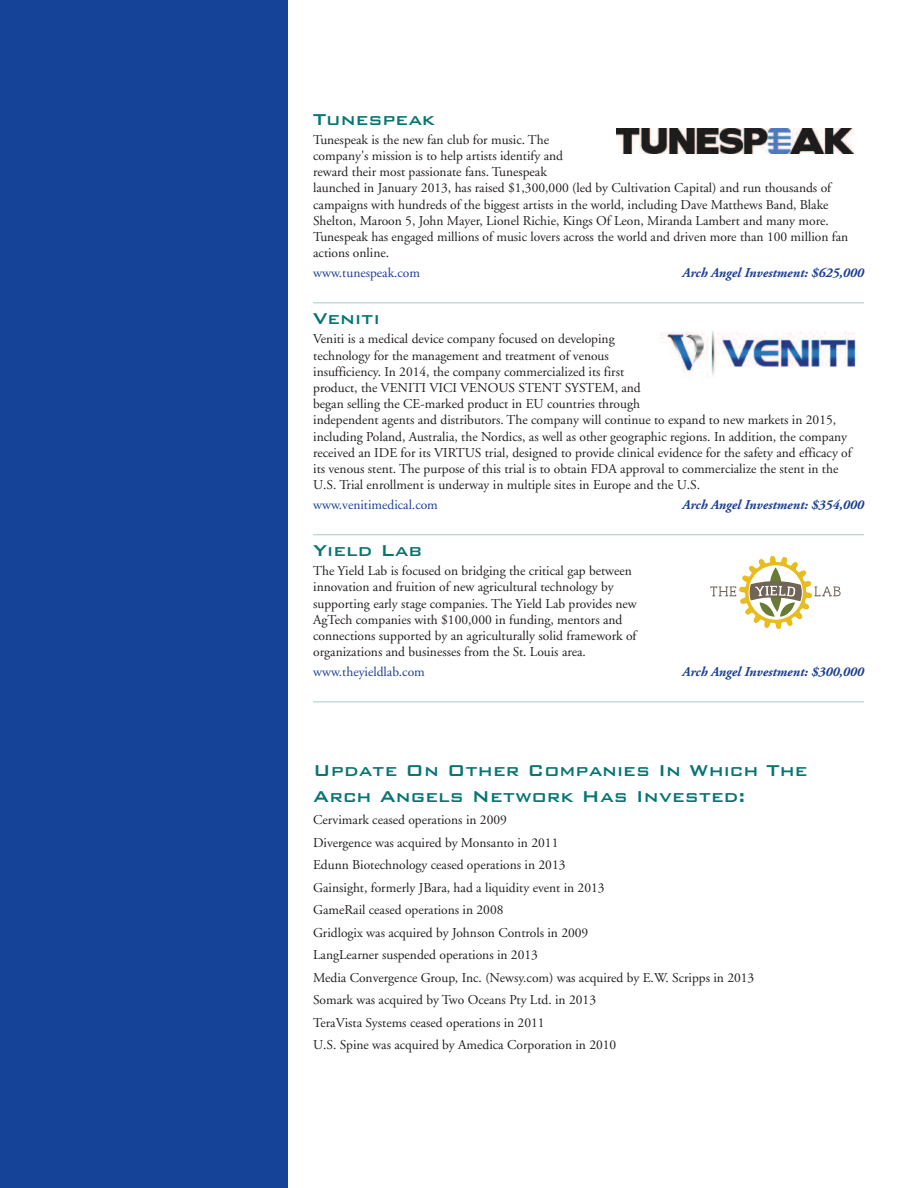
<style>
.page{position:relative;width:918px;height:1188px;background:#fff}
.page>*{position:absolute;margin:0;border:0;box-sizing:border-box;transform-origin:0 0}
.t1{font:500 21px/26.1px "Bank Gothic";color:#077573}
.t2{font:13.5px/16.2px "Adobe Garamond";color:#231f20}
.t3{font:italic 700 13.5px "Adobe Garamond";color:#1b3f94}
.t4{font:13.5px "Adobe Garamond";color:#1b3f94}
</style>
<div class="page">
<div style="left:0;top:0;width:287px;height:1188px;background:#154398"></div>
<hr style="left:313px;top:302px;width:551px;height:1px;background:#abc8c9">
<hr style="left:313px;top:534px;width:551px;height:1px;background:#abc8c9">
<hr style="left:313px;top:701px;width:551px;height:1px;background:#abc8c9">
<img style="left:616px;top:128px;width:238px;height:26px">
<img style="left:660px;top:330px;width:196px;height:47px">
<svg style="left:710px;top:555px;width:131px;height:75px"></svg>
<h1 class="t1" style="left:313px;top:106px;width:123px">Tunespeak</h1>
<p class="t2" style="left:313px;top:133px;width:537px">Tunespeak is the new fan club for music. The<br>company's mission is to help artists identify and<br>reward their most passionate fans. Tunespeak<br>launched in January 2013, has raised $1,300,000 (led by Cultivation Capital) and run thousands of campaigns with hundreds of the biggest artists in the world, including Dave Matthews Band, Blake Shelton, Maroon 5, John Mayer, Lionel Richie, Kings Of Leon, Miranda Lambert and many more.<br>Tunespeak has engaged millions of music lovers across the world and driven more than 100 million fan actions online.</p>
<p class="t4" style="left:313px;top:268px;width:108px">www.tunespeak.com</p>
<p class="t3" style="left:682px;top:268px;width:183px">Arch Angel Investment: $625,000</p>
<h1 class="t1" style="left:313px;top:305px;width:68px">Veniti</h1>
<p class="t2" style="left:313px;top:332px;width:540px">Veniti is a medical device company focused on developing<br>technology for the management and treatment of venous<br>insufficiency. In 2014, the company commercialized its first<br>product, the VENITI VICI VENOUS STENT SYSTEM, and<br>began selling the CE-marked product in EU countries through<br>independent agents and distributors. The company will continue to expand to new markets in 2015, including Poland, Australia, the Nordics, as well as other geographic regions. In addition, the company received an IDE for its VIRTUS trial, designed to provide clinical evidence for the safety and efficacy of its venous stent. The purpose of this trial is to obtain FDA approval to commercialize the stent in the U.S. Trial enrollment is underway in multiple sites in Europe and the U.S.</p>
<p class="t4" style="left:313px;top:499px;width:126px">www.venitimedical.com</p>
<p class="t3" style="left:682px;top:499px;width:183px">Arch Angel Investment: $354,000</p>
<h1 class="t1" style="left:313px;top:537px;width:110px">Yield Lab</h1>
<p class="t2" style="left:313px;top:564px;width:325px">The Yield Lab is focused on bridging the critical gap between innovation and fruition of new agricultural technology by supporting early stage companies. The Yield Lab provides new AgTech companies with $100,000 in funding, mentors and connections supported by an agriculturally solid framework of organizations and businesses from the St. Louis area.</p>
<p class="t4" style="left:313px;top:667px;width:113px">www.theyieldlab.com</p>
<p class="t3" style="left:682px;top:667px;width:183px">Arch Angel Investment: $300,000</p>
<h1 class="t1" style="left:313px;top:757px;width:496px">Update On Other Companies In Which The<br>Arch Angels Network Has Invested:</h1>
<p class="t2" style="left:313px;top:810px;width:443px;line-height:22.5px">Cervimark ceased operations in 2009<br>Divergence was acquired by Monsanto in 2011<br>Edunn Biotechnology ceased operations in 2013<br>Gainsight, formerly JBara, had a liquidity event in 2013<br>GameRail ceased operations in 2008<br>Gridlogix was acquired by Johnson Controls in 2009<br>LangLearner suspended operations in 2013<br>Media Convergence Group, Inc. (Newsy.com) was acquired by E.W. Scripps in 2013<br>Somark was acquired by Two Oceans Pty Ltd. in 2013<br>TeraVista Systems ceased operations in 2011<br>U.S. Spine was acquired by Amedica Corporation in 2010</p>
</div>
